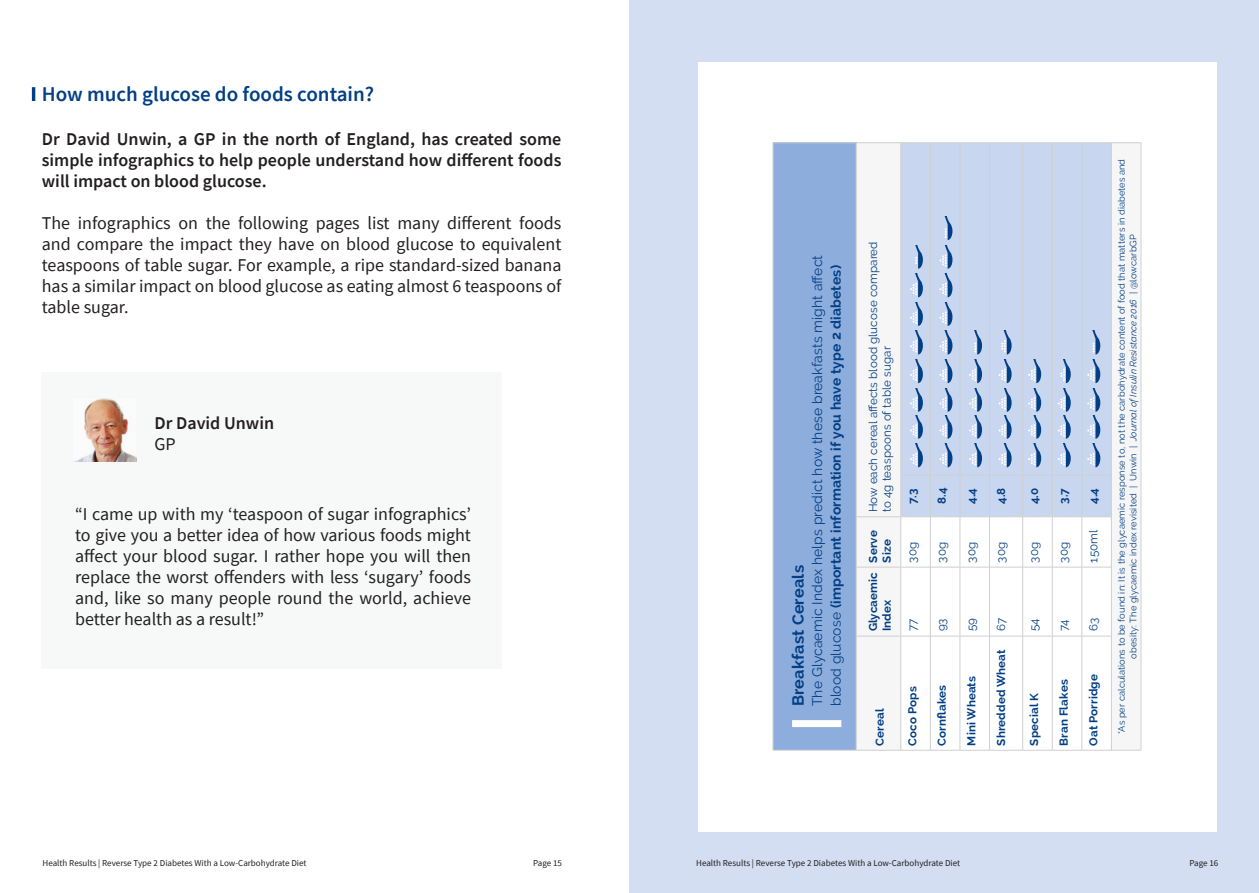
<style>
.page{position:relative;width:1259px;height:893px;background:#fff}
.page>*{position:absolute;margin:0;border:0;box-sizing:border-box;transform-origin:0 0}
.t1{font:600 21px "Source Sans Pro";color:#033f85}
.t2{font:18px/21px "Source Sans Pro";color:#231f20;text-align:justify}
.t3{font:600 18px/21px "Source Sans Pro";color:#231f20;text-align:justify}
.t4{font:700 16.2px "Raleway";letter-spacing:.01em;color:#033f85}
.t5{font:13.95px/18.6px "Raleway";letter-spacing:.01em;color:#033f85}
.t6{font:700 11.55px/14px "Raleway";letter-spacing:.01em;color:#033f85}
.t7{font:11.55px/14px "Raleway";letter-spacing:.01em;color:#033f85}
.t8{font:9.3px/11.6px "Raleway";letter-spacing:.01em;color:#033f85;text-align:center}
.t9{font:9px "Source Sans Pro";color:#231f20}
.s1{font-weight:700}
.s2{font-style:italic}
</style>
<div class="page">
<hr style="left:32px;top:87px;width:3px;height:14px;background:#033f85">
<div style="left:42px;top:372px;width:460px;height:297px;background:#f7f8f8"></div>
<img style="left:76px;top:399px;width:60px;height:62px">
<div style="left:629px;top:0;width:630px;height:893px;background:#d3def2"></div>
<div style="left:697px;top:62px;width:519px;height:769px;background:#fff"></div>
<div style="left:773px;top:143px;width:83px;height:607px;background:#8daedc"></div>
<div style="left:990px;top:143px;width:121px;height:373px;background:#c9d6ef"></div>
<div style="left:1111px;top:143px;width:30px;height:607px;background:#f6f6f6"></div>
<hr style="left:772px;top:636px;width:1px;height:114px;background:#d0d0d0">
<hr style="left:773px;top:750px;width:83px;height:1px;background:#d0d0d0">
<hr style="left:772px;top:567px;width:1px;height:69px;background:#d0d0d0">
<hr style="left:772px;top:517px;width:1px;height:50px;background:#d0d0d0">
<hr style="left:772px;top:475px;width:1px;height:42px;background:#d0d0d0">
<hr style="left:772px;top:142px;width:1px;height:333px;background:#d0d0d0">
<hr style="left:773px;top:142px;width:83px;height:1px;background:#d0d0d0">
<hr style="left:989px;top:636px;width:1px;height:114px;background:#d0d0d0">
<hr style="left:989px;top:750px;width:33px;height:1px;background:#d0d0d0">
<hr style="left:989px;top:567px;width:1px;height:69px;background:#d0d0d0">
<hr style="left:989px;top:636px;width:33px;height:1px;background:#d0d0d0">
<hr style="left:989px;top:517px;width:1px;height:50px;background:#d0d0d0">
<hr style="left:989px;top:567px;width:33px;height:1px;background:#d0d0d0">
<hr style="left:989px;top:475px;width:1px;height:42px;background:#d0d0d0">
<hr style="left:989px;top:516px;width:33px;height:1px;background:#d0d0d0">
<hr style="left:989px;top:142px;width:1px;height:333px;background:#d0d0d0">
<hr style="left:989px;top:475px;width:33px;height:1px;background:#d0d0d0">
<hr style="left:989px;top:142px;width:33px;height:1px;background:#d0d0d0">
<hr style="left:1022px;top:636px;width:1px;height:114px;background:#d0d0d0">
<hr style="left:1022px;top:567px;width:1px;height:69px;background:#d0d0d0">
<hr style="left:1022px;top:517px;width:1px;height:50px;background:#d0d0d0">
<hr style="left:1022px;top:475px;width:1px;height:42px;background:#d0d0d0">
<hr style="left:1022px;top:142px;width:1px;height:333px;background:#d0d0d0">
<hr style="left:1052px;top:636px;width:1px;height:114px;background:#d0d0d0">
<hr style="left:1052px;top:567px;width:1px;height:69px;background:#d0d0d0">
<hr style="left:1052px;top:517px;width:1px;height:50px;background:#d0d0d0">
<hr style="left:1052px;top:475px;width:1px;height:42px;background:#d0d0d0">
<hr style="left:1052px;top:142px;width:1px;height:333px;background:#d0d0d0">
<hr style="left:1081px;top:636px;width:1px;height:114px;background:#d0d0d0">
<hr style="left:1081px;top:567px;width:1px;height:69px;background:#d0d0d0">
<svg style="left:1023px;top:636px;width:88px;height:1px"></svg>
<hr style="left:1081px;top:517px;width:1px;height:50px;background:#d0d0d0">
<svg style="left:1023px;top:567px;width:88px;height:1px"></svg>
<hr style="left:1081px;top:475px;width:1px;height:42px;background:#d0d0d0">
<svg style="left:1023px;top:516px;width:88px;height:1px"></svg>
<hr style="left:1081px;top:142px;width:1px;height:333px;background:#d0d0d0">
<svg style="left:1023px;top:475px;width:88px;height:1px"></svg>
<hr style="left:1111px;top:636px;width:1px;height:114px;background:#d0d0d0">
<svg style="left:1023px;top:750px;width:117px;height:1px"></svg>
<hr style="left:1111px;top:567px;width:1px;height:69px;background:#d0d0d0">
<hr style="left:1111px;top:517px;width:1px;height:50px;background:#d0d0d0">
<hr style="left:1111px;top:475px;width:1px;height:42px;background:#d0d0d0">
<hr style="left:1111px;top:142px;width:1px;height:333px;background:#d0d0d0">
<svg style="left:1023px;top:142px;width:117px;height:1px"></svg>
<hr style="left:1140px;top:636px;width:1px;height:114px;background:#d0d0d0">
<hr style="left:1140px;top:567px;width:1px;height:69px;background:#d0d0d0">
<hr style="left:1140px;top:517px;width:1px;height:50px;background:#d0d0d0">
<hr style="left:1140px;top:475px;width:1px;height:42px;background:#d0d0d0">
<hr style="left:1140px;top:142px;width:1px;height:333px;background:#d0d0d0">
<svg style="left:1028px;top:359px;width:13px;height:108px"></svg>
<svg style="left:998px;top:331px;width:13px;height:136px;background:#a2b8d8"></svg>
<svg style="left:1057px;top:359px;width:13px;height:108px"></svg>
<svg style="left:1087px;top:331px;width:13px;height:136px;background:#a0b7d8"></svg>
<svg style="left:856px;top:142px;width:133px;height:609px"></svg>
<div style="left:792px;top:720px;width:49px;height:7px;background:#fff"></div>
<p class="t1" style="left:42px;top:80px;width:334px">How much glucose do foods contain?</p>
<p class="t3" style="left:42px;top:128px;width:521px">Dr David Unwin, a GP in the north of England, has created some simple infographics to help people understand how different foods will impact on blood glucose.</p>
<p class="t2" style="left:42px;top:212px;width:521px">The infographics on the following pages list many different foods and compare the impact they have on blood glucose to equivalent teaspoons of table sugar. For example, a ripe standard-sized banana has a similar impact on blood glucose as eating almost 6 teaspoons of table sugar.</p>
<p class="t3" style="left:155px;top:412px;width:121px">Dr David Unwin</p>
<p class="t2" style="left:155px;top:433px;width:23px">GP</p>
<p class="t2" style="left:75px;top:503px;width:397px">“I came up with my ‘teaspoon of sugar infographics’ to give you a better idea of how various foods might affect your blood sugar. I rather hope you will then replace the worst offenders with less ‘sugary’ foods and, like so many people round the world, achieve better health as a result!”</p>
<p class="t9" style="left:43px;top:858px;width:265px">Health Results | Reverse Type 2 Diabetes With a Low-Carbohydrate Diet</p>
<p class="t9" style="left:533px;top:857px;width:30px">Page 15</p>
<p class="t5" style="left:808px;top:706px;width:453px;rotate:-90deg">The Glycaemic Index helps predict how these breakfasts might affect blood glucose <span class="s1">(important information if you have type 2 diabetes)</span></p>
<p class="t4" style="left:788px;top:706px;width:143px;rotate:-90deg">Breakfast Cereals</p>
<p class="t7" style="left:866px;top:512px;width:272px;rotate:-90deg">How each cereal affects blood glucose compared to 4g teaspoons of table sugar</p>
<p class="t6" style="left:866px;top:562px;width:34px;rotate:-90deg">Serve<br>Size</p>
<p class="t6" style="left:866px;top:631px;width:61px;rotate:-90deg">Glycaemic<br>Index</p>
<p class="t6" style="left:905px;top:504px;width:17px;rotate:-90deg">7.3</p>
<p class="t7" style="left:905px;top:562px;width:22px;rotate:-90deg">30g</p>
<p class="t7" style="left:905px;top:631px;width:14px;rotate:-90deg">77</p>
<p class="t6" style="left:935px;top:504px;width:18px;rotate:-90deg">8.4</p>
<p class="t7" style="left:935px;top:562px;width:22px;rotate:-90deg">30g</p>
<p class="t7" style="left:935px;top:631px;width:15px;rotate:-90deg">93</p>
<p class="t6" style="left:873px;top:746px;width:39px;rotate:-90deg">Cereal</p>
<p class="t6" style="left:905px;top:746px;width:61px;rotate:-90deg">Coco Pops</p>
<p class="t6" style="left:935px;top:746px;width:62px;rotate:-90deg">Cornflakes</p>
<p class="t6" style="left:964px;top:504px;width:17px;rotate:-90deg">4.4</p>
<p class="t7" style="left:964px;top:562px;width:22px;rotate:-90deg">30g</p>
<p class="t6" style="left:994px;top:504px;width:18px;rotate:-90deg">4.8</p>
<p class="t7" style="left:994px;top:562px;width:22px;rotate:-90deg">30g</p>
<p class="t7" style="left:964px;top:631px;width:15px;rotate:-90deg">59</p>
<p class="t6" style="left:964px;top:746px;width:71px;rotate:-90deg">Mini Wheats</p>
<p class="t7" style="left:994px;top:631px;width:15px;rotate:-90deg">67</p>
<p class="t6" style="left:994px;top:746px;width:98px;rotate:-90deg">Shredded Wheat</p>
<p class="t6" style="left:1027px;top:504px;width:18px;rotate:-90deg">4.0</p>
<p class="t7" style="left:1027px;top:562px;width:22px;rotate:-90deg">30g</p>
<p class="t7" style="left:1027px;top:631px;width:14px;rotate:-90deg">54</p>
<p class="t6" style="left:1027px;top:746px;width:54px;rotate:-90deg">Special K</p>
<p class="t6" style="left:1056px;top:504px;width:17px;rotate:-90deg">3.7</p>
<p class="t7" style="left:1056px;top:562px;width:22px;rotate:-90deg">30g</p>
<p class="t7" style="left:1056px;top:631px;width:13px;rotate:-90deg">74</p>
<p class="t6" style="left:1056px;top:746px;width:68px;rotate:-90deg">Bran Flakes</p>
<p class="t6" style="left:1086px;top:504px;width:17px;rotate:-90deg">4.4</p>
<p class="t7" style="left:1086px;top:562px;width:34px;rotate:-90deg">150ml</p>
<p class="t7" style="left:1086px;top:631px;width:15px;rotate:-90deg">63</p>
<p class="t6" style="left:1086px;top:746px;width:73px;rotate:-90deg">Oat Porridge</p>
<p class="t8" style="left:1115px;top:734px;width:577px;rotate:-90deg">*As per calculations to be found in: It is the glycaemic response to, not the carbohydrate content of food that matters in diabetes and obesity: The glycaemic index revisited | Unwin | <span class="s2">Journal of Insulin Resistance 2016</span> | @lowcarbGP</p>
<p class="t9" style="left:696px;top:858px;width:265px">Health Results | Reverse Type 2 Diabetes With a Low-Carbohydrate Diet</p>
<p class="t9" style="left:1189px;top:857px;width:30px">Page 16</p>
</div>
